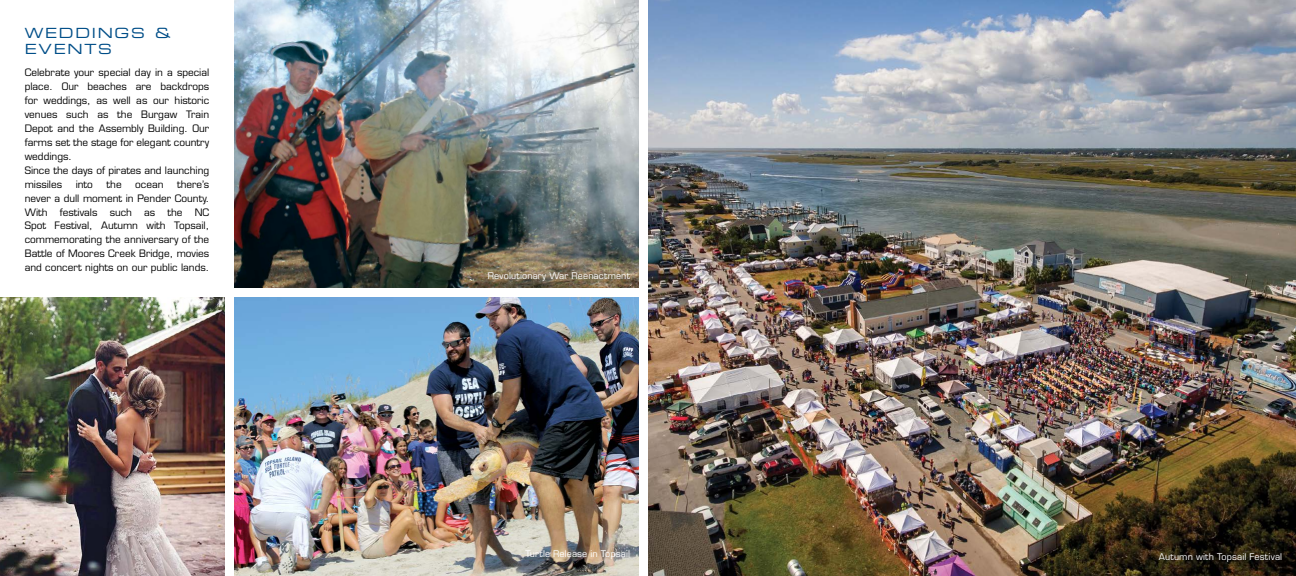
<style>
.page{position:relative;width:1296px;height:576px;background:#fff}
.page>*{position:absolute;margin:0;border:0;box-sizing:border-box;transform-origin:0 0}
.t1{font:14px/16px "Eurostile LT Std Ex 2";letter-spacing:.12em;color:#004e88}
.t2{font:10px/14px "Eurostile LT Std";color:#000}
.t3{font:9px "Eurostile LT Std";letter-spacing:.015em;color:#fff}
</style>
<div class="page">
<img style="left:234px;top:297px;width:405px;height:279px">
<img style="left:648px;top:0;width:648px;height:576px">
<img style="left:234px;top:0;width:405px;height:288px">
<img style="left:0;top:297px;width:225px;height:279px">
<h1 class="t1" style="left:25px;top:24px;width:147px">WEDDINGS &amp;<br>EVENTS</h1>
<p class="t2" style="left:25px;top:65px;width:186px">Celebrate your special day in a special place. Our beaches are backdrops for weddings, as well as our historic venues such as the Burgaw Train<br>Depot and the Assembly Building. Our farms set the stage for elegant country weddings.<br>Since the days of pirates and launching missiles</p>
<p class="t2" style="left:25px;top:177px;width:186px;text-align:justify;text-indent:152px">there’s never a dull moment in Pender County.<br>With festivals such as the NC Spot Festival, Autumn with Topsail, commemorating the anniversary of the Battle of Moores Creek Bridge, movies and concert nights on our public lands.</p>
<p class="t2" style="left:76px;top:177px;width:19px">into</p>
<p class="t2" style="left:107px;top:177px;width:17px">the</p>
<p class="t2" style="left:135px;top:177px;width:30px">ocean</p>
<p class="t3" style="left:488px;top:270px;width:144px">Revolutionary War Reenactment</p>
<p class="t3" style="left:525px;top:548px;width:106px">Turtle Release in Topsail</p>
<p class="t3" style="left:1159px;top:551px;width:125px">Autumn with Topsail Festival</p>
</div>
